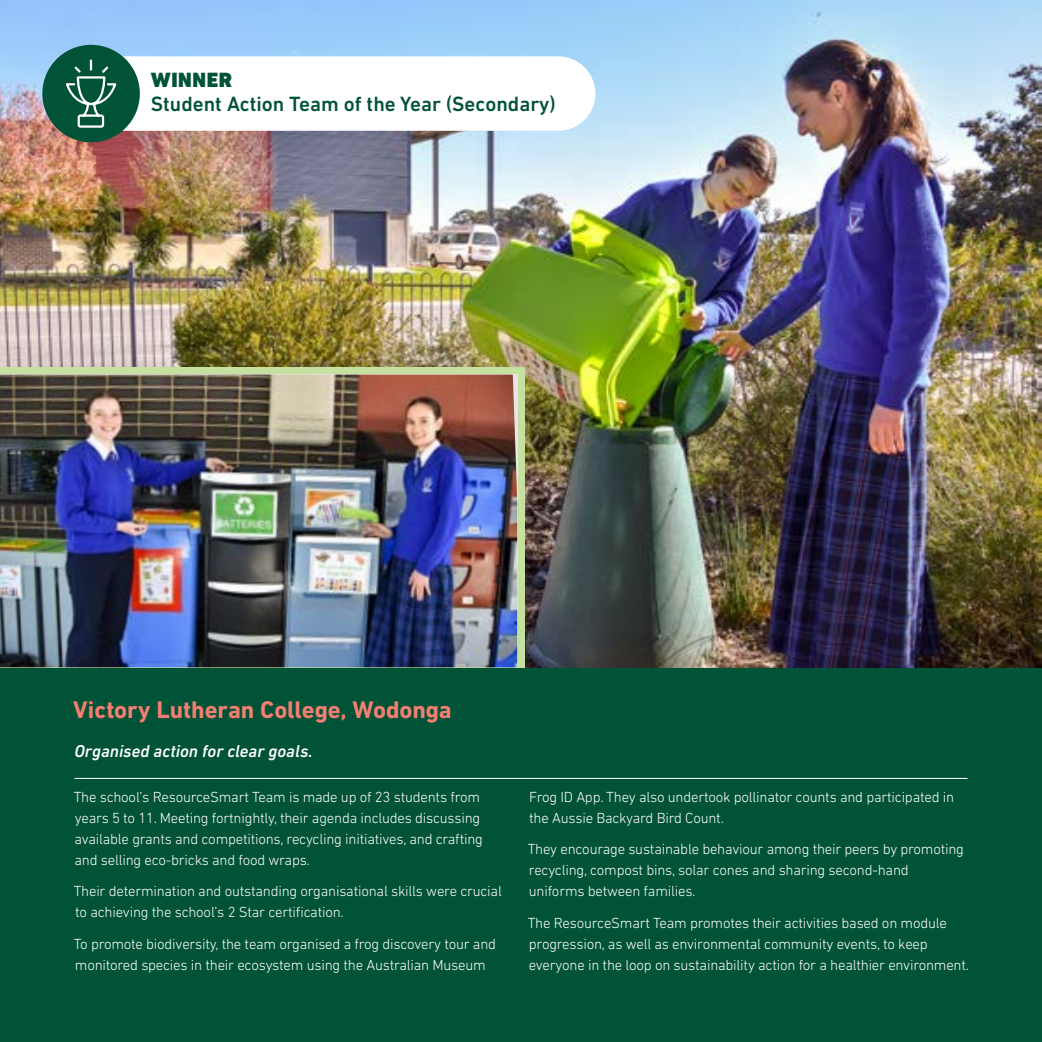
<style>
.page{position:relative;width:1042px;height:1042px;background:#005336}
.page>*{position:absolute;margin:0;border:0;box-sizing:border-box;transform-origin:0 0}
.WIN_Header{font:700 24.5px "DIN Next LT Pro";letter-spacing:-.005em;color:#f47e72}
.Winner_Page_header{font:500 21px "DIN Next LT Pro";color:#005336}
.Winner_Page_-_WINNER{font:900 21px "DIN Next LT Pro";letter-spacing:.025em;color:#005336}
.WIN_Project{font:italic 500 17.5px "DIN Next LT Pro";color:#fff}
.P_Body_copy{font:300 14.88px/21px "DIN Next LT Pro";letter-spacing:-.015em;color:#fff}
</style>
<div class="page">
<img style="left:0;top:0;width:1042px;height:667px">
<div style="left:0;top:367px;width:525px;height:300px;background:#c6e09f"></div>
<hr style="left:74px;top:778px;width:893px;height:1px;background:#fff">
<div style="left:86px;top:58px;width:508px;height:71px;background:#fff;border-radius:36px"></div>
<div style="left:84px;top:56px;width:511px;height:75px;border:3px solid #fff;border-radius:36px"></div>
<img style="left:0;top:375px;width:517px;height:292px">
<div style="left:44px;top:46px;width:94px;height:95px;background:#005336;border-radius:50%"></div>
<div style="left:42px;top:45px;width:98px;height:97px;border:3px solid #005336;border-radius:50%"></div>
<svg style="left:66px;top:59px;width:51px;height:69px"></svg>
<p class="Winner_Page_-_WINNER" style="left:151px;top:67px;width:83px">WINNER</p>
<h1 class="Winner_Page_header" style="left:151px;top:92px;width:406px">Student Action Team of the Year (Secondary)</h1>
<h2 class="WIN_Header" style="left:73px;top:695px;width:380px">Victory Lutheran College, Wodonga</h2>
<h3 class="WIN_Project" style="left:74px;top:741px;width:240px">Organised action for clear goals.</h3>
<p class="P_Body_copy" style="left:74px;top:786px;width:411px">The school’s ResourceSmart Team is made up of 23 students from years 5 to 11. Meeting fortnightly, their agenda includes discussing available grants and competitions, recycling initiatives, and crafting and selling eco-bricks and food wraps.</p>
<p class="P_Body_copy" style="left:74px;top:880px;width:430px">Their determination and outstanding organisational skills were crucial to achieving the school’s 2 Star certification.</p>
<p class="P_Body_copy" style="left:74px;top:933px;width:424px">To promote biodiversity, the team organised a frog discovery tour and monitored species in their ecosystem using the Australian Museum</p>
<p class="P_Body_copy" style="left:529px;top:786px;width:426px">Frog ID App. They also undertook pollinator counts and participated in the Aussie Backyard Bird Count.</p>
<p class="P_Body_copy" style="left:528px;top:838px;width:438px">They encourage sustainable behaviour among their peers by promoting recycling, compost bins, solar cones and sharing second-hand uniforms between families.</p>
<p class="P_Body_copy" style="left:528px;top:912px;width:443px">The ResourceSmart Team promotes their activities based on module progression, as well as environmental community events, to keep everyone in the loop on sustainability action for a healthier environment.</p>
</div>
